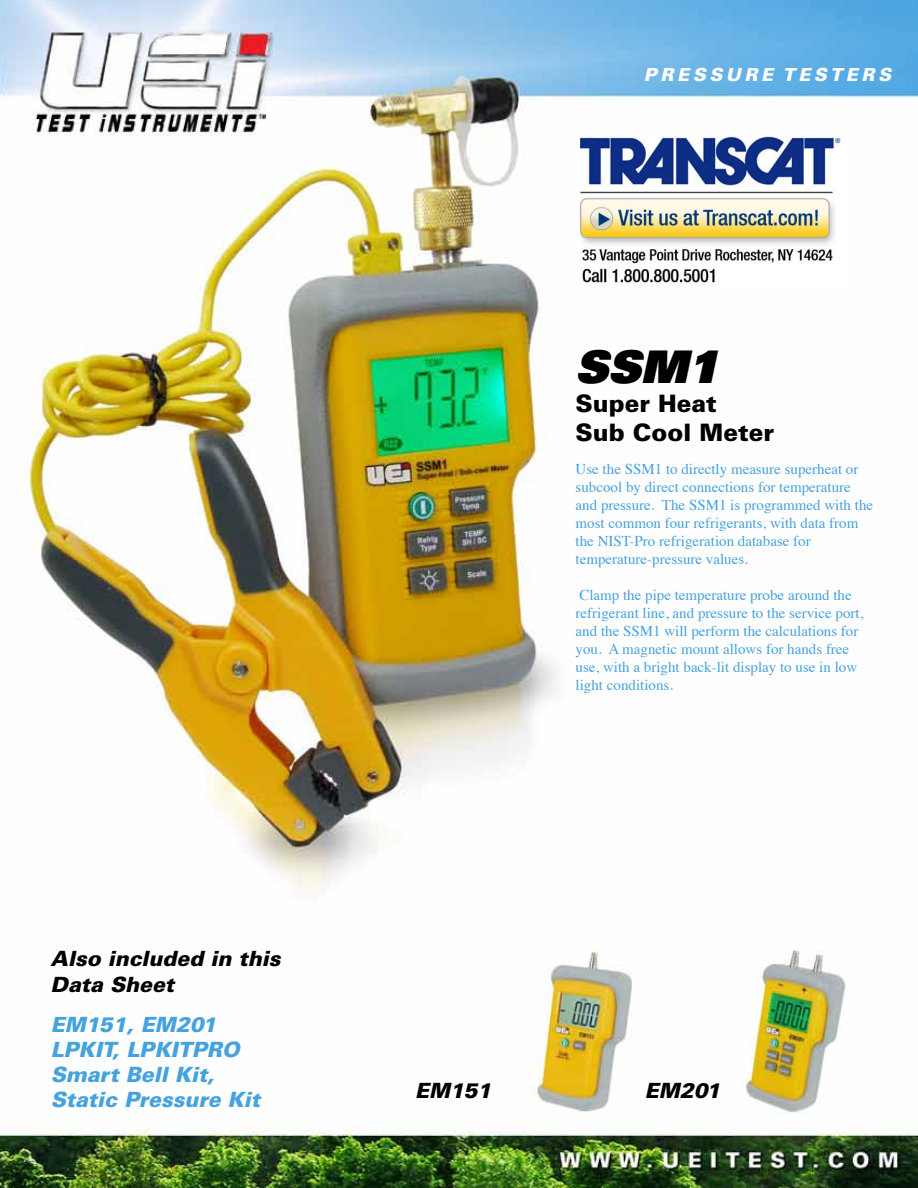
<style>
.page{position:relative;width:918px;height:1188px;background:#fff}
.page>*{position:absolute;margin:0;border:0;box-sizing:border-box;transform-origin:0 0}
.t1{font:45px "Univers LT Std X Black Obl";color:#000}
.t2{font:900 24px/28.8px "Univers LT Std";color:#000}
.t3{font:italic 900 21px/25.2px "Univers LT Std";color:#44a2df}
.t4{font:italic 900 21px/25.2px "Univers LT Std";color:#000}
.t5{font:italic 900 18px "Univers LT Std";letter-spacing:.2em;color:#fff}
.t6{font:15px/18px "Times";color:#47a1df}
</style>
<div class="page">
<img style="left:0;top:0;width:918px;height:1188px">
<img style="left:495px;top:912px;width:179px;height:209px">
<img style="left:716px;top:924px;width:160px;height:201px">
<img style="left:575px;top:135px;width:273px;height:154px">
<h3 class="t4" style="left:51px;top:946px;width:231px">Also included in this<br>Data Sheet</h3>
<h3 class="t3" style="left:51px;top:1012px;width:211px">EM151, EM201<br>LPKIT, LPKITPRO<br>Smart Bell Kit,<br>Static Pressure Kit</h3>
<p class="t5" style="left:644px;top:64px;width:249px">PRESSURE TESTERS</p>
<h1 class="t1" style="left:576px;top:337px;width:146px">SSM1</h1>
<h2 class="t2" style="left:576px;top:389px;width:200px">Super Heat<br>Sub Cool Meter</h2>
<p class="t6" style="left:576px;top:459px;width:299px">Use the SSM1 to directly measure superheat or subcool by direct connections for temperature and pressure. The SSM1 is programmed with the most common four refrigerants, with data from the NIST-Pro refrigeration database for temperature-pressure values.</p>
<p class="t6" style="left:576px;top:585px;width:289px">Clamp the pipe temperature probe around the refrigerant line, and pressure to the service port, and the SSM1 will perform the calculations for you. A magnetic mount allows for hands free use, with a bright back-lit display to use in low light conditions.</p>
<h3 class="t4" style="left:415px;top:1077px;width:78px">EM151</h3>
<h3 class="t4" style="left:645px;top:1077px;width:77px">EM201</h3>
</div>
